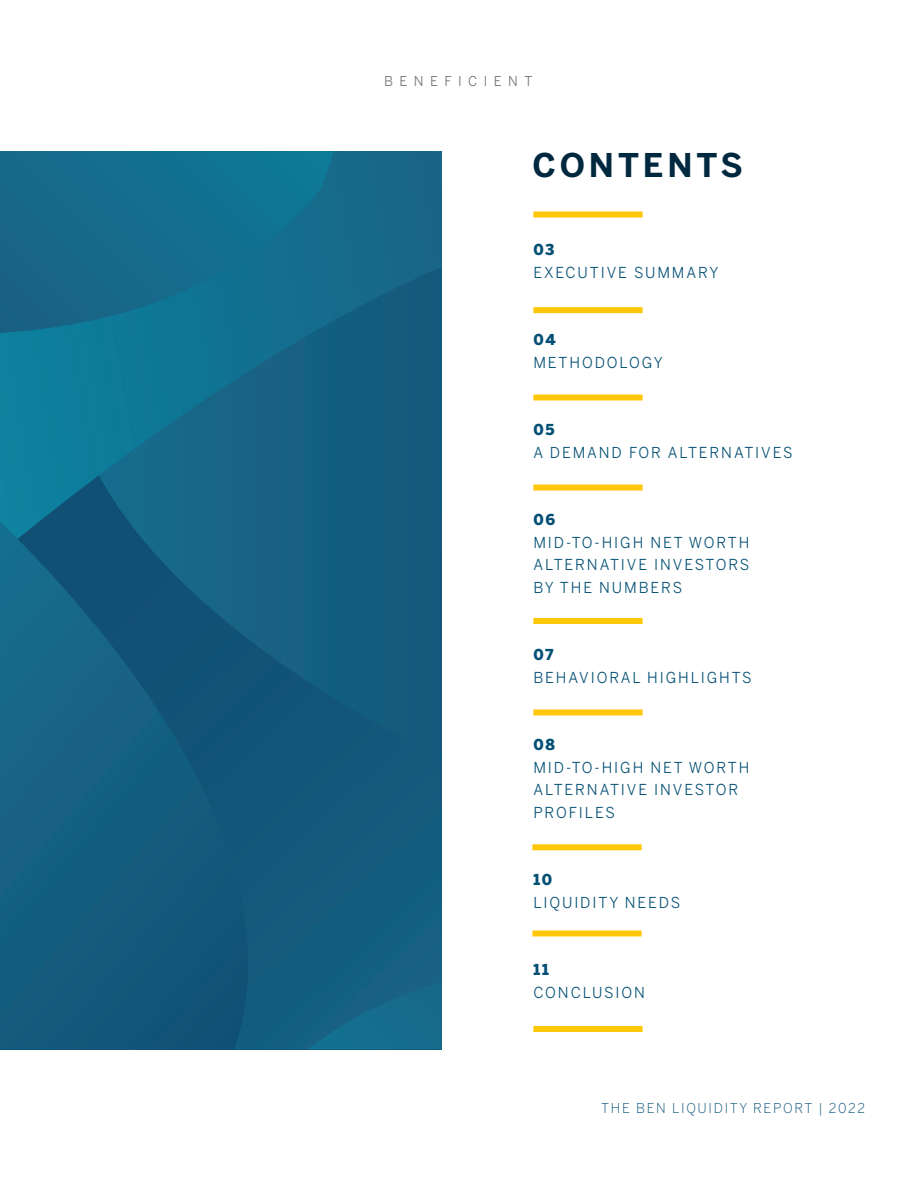
<style>
.page{position:relative;width:918px;height:1188px;background:#fff}
.page>*{position:absolute;margin:0;border:0;box-sizing:border-box;transform-origin:0 0}
.t1{font:700 32.4px "Benton Sans";letter-spacing:.12em;color:#00283f}
.t2{font:15px/22.5px "Benton Sans";letter-spacing:.13em;color:#045074;text-align:justify}
.t3{font:900 15px "Benton Sans";letter-spacing:.13em;color:#045074}
.t4{font:300 13.5px "Benton Sans";letter-spacing:.13em;color:#045074}
.t5{font:13.5px "Benton Sans";letter-spacing:.49em;color:#707173}
</style>
<div class="page">
<div style="left:304px;top:553px;width:138px;height:496px;background:#145a7d"></div>
<svg style="left:0;top:151px;width:442px;height:402px;background:#13698a"></svg>
<svg style="left:0;top:521px;width:304px;height:528px;background:#145b7d"></svg>
<svg style="left:0;top:151px;width:334px;height:182px;background:#146d8d"></svg>
<svg style="left:308px;top:982px;width:134px;height:67px;background:#156787"></svg>
<div style="left:533px;top:212px;width:110px;height:6px;background:#ffc709"></div>
<div style="left:533px;top:307px;width:110px;height:6px;background:#ffc709"></div>
<div style="left:533px;top:394px;width:110px;height:6px;background:#ffc709"></div>
<div style="left:533px;top:484px;width:110px;height:6px;background:#ffc709"></div>
<div style="left:533px;top:618px;width:110px;height:6px;background:#ffc709"></div>
<div style="left:532px;top:844px;width:110px;height:6px;background:#ffc709"></div>
<div style="left:533px;top:710px;width:110px;height:6px;background:#ffc709"></div>
<div style="left:532px;top:930px;width:110px;height:6px;background:#ffc709"></div>
<div style="left:533px;top:1026px;width:110px;height:6px;background:#ffc709"></div>
<p class="t5" style="left:384px;top:73px;width:150px">BENEFICIENT</p>
<p class="t1" style="left:532px;top:145px;width:212px">CONTENTS</p>
<p class="t3" style="left:533px;top:240px;width:23px">03</p>
<p class="t2" style="left:533px;top:261px;width:187px">EXECUTIVE SUMMARY</p>
<p class="t3" style="left:533px;top:330px;width:24px">04</p>
<p class="t2" style="left:533px;top:351px;width:131px">METHODOLOGY</p>
<p class="t3" style="left:533px;top:420px;width:23px">05</p>
<p class="t2" style="left:533px;top:441px;width:261px">A DEMAND FOR ALTERNATIVES</p>
<p class="t3" style="left:533px;top:510px;width:24px">06</p>
<p class="t2" style="left:533px;top:531px;width:218px">MID-TO-HIGH NET WORTH ALTERNATIVE INVESTORS BY THE NUMBERS</p>
<p class="t3" style="left:533px;top:645px;width:21px">07</p>
<p class="t2" style="left:533px;top:666px;width:220px">BEHAVIORAL HIGHLIGHTS</p>
<p class="t3" style="left:533px;top:735px;width:23px">08</p>
<p class="t2" style="left:533px;top:756px;width:218px;text-align:left">MID-TO-HIGH NET WORTH<br>ALTERNATIVE INVESTOR<br>PROFILES</p>
<p class="t3" style="left:533px;top:870px;width:20px">10</p>
<p class="t2" style="left:533px;top:891px;width:149px">LIQUIDITY NEEDS</p>
<p class="t3" style="left:533px;top:960px;width:17px">11</p>
<p class="t2" style="left:533px;top:981px;width:113px">CONCLUSION</p>
<p class="t4" style="left:601px;top:1100px;width:265px">THE BEN LIQUIDITY REPORT | 2022</p>
</div>
